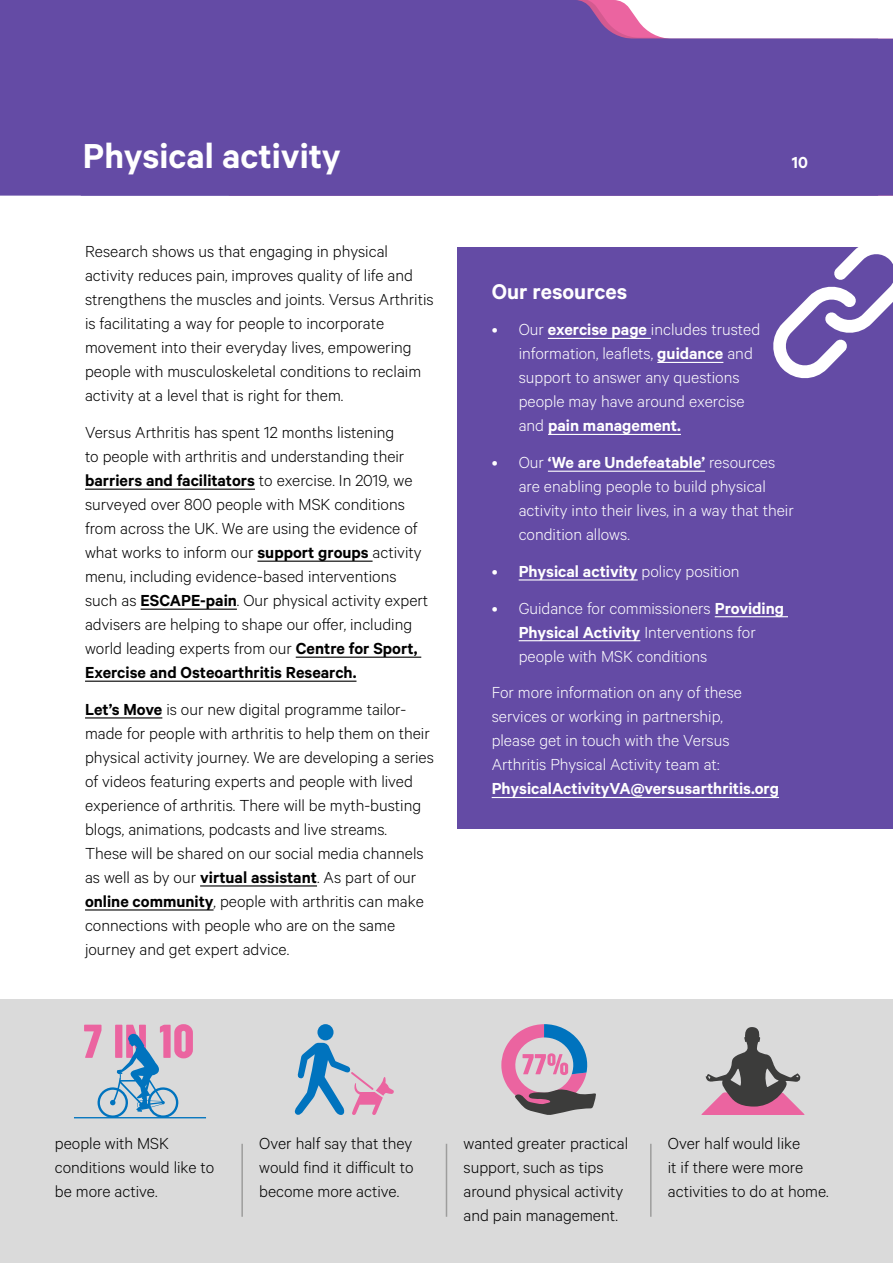
<style>
.page{position:relative;width:893px;height:1263px;background:#fff}
.page>*{position:absolute;margin:0;border:0;box-sizing:border-box;transform-origin:0 0}
.t1{font:600 39px "Calibre";color:#fff}
.t2{font:600 24px "Calibre";color:#fff}
.t3{font:300 18px/24px "Calibre";color:#000}
.t4{font:300 18px/24px "Calibre";color:#fff}
.t5{font:600 18px "Calibre";color:#fff}
.s1{font-weight:600}
.s2{font-weight:300}
</style>
<div class="page">
<div style="left:0;top:0;width:878px;height:196px;background:#644ba5"></div>
<div style="left:0;top:999px;width:893px;height:264px;background:#dadada"></div>
<hr style="left:85px;top:489px;width:170px;height:1px;background:#000">
<hr style="left:257px;top:561px;width:116px;height:1px;background:#000">
<hr style="left:141px;top:609px;width:96px;height:1px;background:#000">
<hr style="left:296px;top:657px;width:125px;height:1px;background:#000">
<hr style="left:85px;top:681px;width:271px;height:1px;background:#000">
<hr style="left:85px;top:717px;width:77px;height:1px;background:#000">
<hr style="left:200px;top:885px;width:117px;height:1px;background:#000">
<hr style="left:85px;top:909px;width:129px;height:1px;background:#000">
<hr style="left:241px;top:1144px;width:2px;height:73px;background:#9d9d9c">
<hr style="left:446px;top:1144px;width:1px;height:73px;background:#9d9d9c">
<hr style="left:650px;top:1144px;width:2px;height:73px;background:#9d9d9c">
<svg style="left:84px;top:1024px;width:109px;height:93px"></svg>
<hr style="left:74px;top:1117px;width:132px;height:1px;background:#0073be">
<svg style="left:501px;top:1024px;width:95px;height:91px"></svg>
<svg style="left:701px;top:1027px;width:104px;height:88px"></svg>
<div style="left:317px;top:1024px;width:17px;height:16px;background:#0073be;border-radius:50%"></div>
<svg style="left:294px;top:1043px;width:100px;height:72px"></svg>
<div style="left:458px;top:247px;width:435px;height:581px;background:#644ba5"></div>
<hr style="left:548px;top:338px;width:103px;height:1px;background:#fff">
<hr style="left:657px;top:362px;width:66px;height:1px;background:#fff">
<hr style="left:548px;top:434px;width:133px;height:1px;background:#fff">
<hr style="left:548px;top:471px;width:157px;height:1px;background:#fff">
<hr style="left:519px;top:579px;width:119px;height:1px;background:#fff">
<hr style="left:715px;top:616px;width:73px;height:1px;background:#fff">
<hr style="left:519px;top:640px;width:121px;height:1px;background:#fff">
<hr style="left:492px;top:797px;width:287px;height:1px;background:#fff">
<svg style="left:773px;top:247px;width:120px;height:132px"></svg>
<h1 class="t1" style="left:83px;top:133px;width:259px">Physical activity</h1>
<p class="t3" style="left:85px;top:239px;width:350px">Research shows us that engaging in physical activity reduces pain, improves quality of life and strengthens the muscles and joints. Versus Arthritis is facilitating a way for people to incorporate movement into their everyday lives, empowering people with musculoskeletal conditions to reclaim activity at a level that is right for them.</p>
<p class="t3" style="left:85px;top:420px;width:345px">Versus Arthritis has spent 12 months listening<br>to people with arthritis and understanding their <span class="s1">barriers and facilitators</span> to exercise. In 2019, we surveyed over 800 people with MSK conditions from across the UK. We are using the evidence of what works to inform our <span class="s1">support groups</span> activity menu, including evidence-based interventions such as <span class="s1">ESCAPE-pain</span>. Our physical activity expert advisers are helping to shape our offer, including world leading experts from our <span class="s1">Centre for Sport, Exercise and Osteoarthritis Research.</span></p>
<p class="t3" style="left:85px;top:696px;width:350px"><span class="s1">Let’s Move</span> is our new digital programme tailor&shy;made for people with arthritis to help them on their physical activity journey. We are developing a series of videos featuring experts and people with lived experience of arthritis. There will be myth-busting blogs, animations, podcasts and live streams.<br>These will be shared on our social media channels as well as by our <span class="s1">virtual assistant</span>. As part of our <span class="s1">online community</span>, people with arthritis can make connections with people who are on the same journey and get expert advice.</p>
<p class="t5" style="left:792px;top:152px;width:18px">10</p>
<h2 class="t2" style="left:492px;top:277px;width:137px">Our resources</h2>
<p class="t4" style="left:519px;top:317px;width:243px;text-indent:-27px">• Our <span class="s1">exercise page</span> includes trusted information, leaflets, <span class="s1">guidance</span> and support to answer any questions people may have around exercise and <span class="s1">pain management.</span></p>
<p class="t4" style="left:519px;top:450px;width:277px;text-indent:-27px">• Our <span class="s1">‘We are Undefeatable’</span> resources are enabling people to build physical activity into their lives, in a way that their condition allows.</p>
<p class="t5" style="left:492px;top:561px;width:249px"><span class="s2">•</span> Physical activity <span class="s2">policy position</span></p>
<p class="t4" style="left:519px;top:595px;width:267px;text-indent:-27px">• Guidance for commissioners <span class="s1">Providing<br>Physical Activity</span> Interventions for people with MSK conditions</p>
<p class="t4" style="left:492px;top:680px;width:252px">For more information on any of these services or working in partnership, please get in touch with the Versus Arthritis Physical Activity team at:</p>
<p class="t5" style="left:492px;top:778px;width:289px">PhysicalActivityVA@versusarthritis.org</p>
<p class="t3" style="left:55px;top:1130px;width:161px">people with MSK conditions would like to be more active.</p>
<p class="t3" style="left:259px;top:1130px;width:156px;text-align:justify">Over half say that they would find it difficult to become more active.</p>
<p class="t3" style="left:463px;top:1130px;width:166px">wanted greater practical support, such as tips around physical activity and pain management.</p>
<p class="t3" style="left:668px;top:1130px;width:163px">Over half would like<br>it if there were more activities to do at home.</p>
</div>
